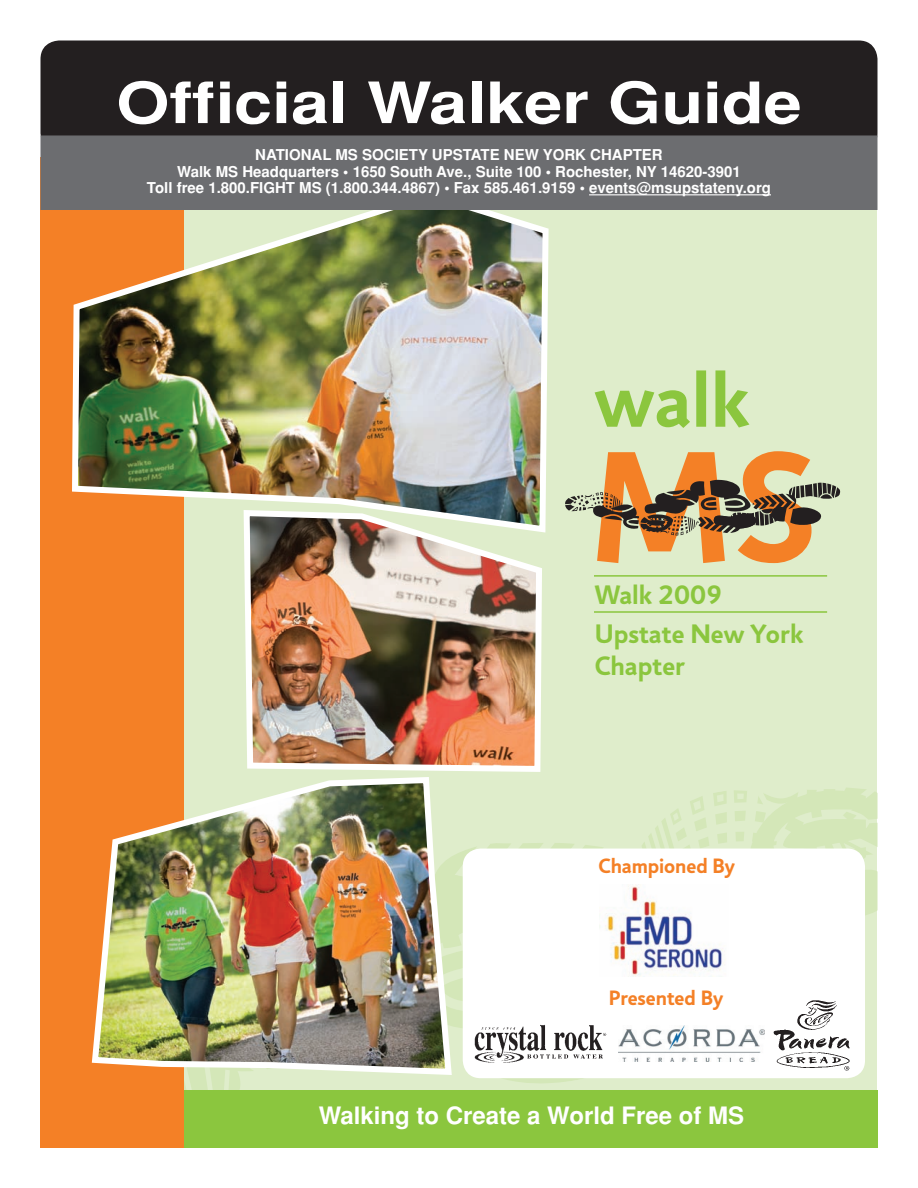
<style>
.page{position:relative;width:918px;height:1188px;background:#fff}
.page>*{position:absolute;margin:0;border:0;box-sizing:border-box;transform-origin:0 0}
.t1{font:700 57px "Helvetica";color:#fff;scale:1.2 1}
.t2{font:700 27px/39.2px "Jigsaw";color:#8bc63e}
.t3{font:700 24px "Helvetica";color:#fff}
.t4{font:700 21px "Jigsaw";color:#f48026}
.t5{font:700 15px/16.5px "Helvetica";color:#fff;text-align:center}
</style>
<div class="page">
<div style="left:40px;top:201px;width:838px;height:895px;background:#dfedcb"></div>
<svg style="left:184px;top:778px;width:694px;height:312px"></svg>
<div style="left:183px;top:1090px;width:695px;height:58px;background:#8bc63e"></div>
<div style="left:40px;top:157px;width:144px;height:991px;background:#f48026"></div>
<div style="left:41px;top:41px;width:836px;height:110px;background:#231f20;border-radius:18px"></div>
<div style="left:40px;top:40px;width:838px;height:112px;border:2px solid #231f20;border-radius:18px"></div>
<img style="left:72px;top:210px;width:477px;height:323px">
<img style="left:91px;top:777px;width:364px;height:301px">
<div style="left:40px;top:135px;width:838px;height:75px;background:#6c6d70;border:2px solid #6c6d70"></div>
<hr style="left:589px;top:194px;width:182px;height:1px;background:#fff">
<img style="left:240px;top:507px;width:305px;height:265px">
<div style="left:463px;top:849px;width:402px;height:229px;background:#fff;border-radius:18px"></div>
<img style="left:619px;top:1025px;width:145px;height:37px">
<svg style="left:565px;top:451px;width:275px;height:112px"></svg>
<svg style="left:595px;top:370px;width:154px;height:58px"></svg>
<img style="left:599px;top:885px;width:127px;height:91px">
<img style="left:474px;top:1024px;width:133px;height:39px">
<img style="left:773px;top:1000px;width:84px;height:77px">
<hr style="left:594px;top:575px;width:233px;height:2px;background:#8bc63e">
<hr style="left:594px;top:611px;width:233px;height:2px;background:#8bc63e">
<h1 class="t1" style="left:116px;top:70px;width:573px">Official Walker Guide</h1>
<p class="t5" style="left:147px;top:147px;width:626px">National MS Society Upstate New York Chapter<br>Walk MS Headquarters • 1650 South Ave., Suite 100 • Rochester, NY 14620-3901<br>Toll free 1.800.FIGHT MS (1.800.344.4867) • Fax 585.461.9159 • events@msupstateny.org</p>
<h2 class="t2" style="left:595px;top:575px;width:210px">Walk 2009<br>Upstate New York</h2>
<h2 class="t2" style="left:595px;top:647px;width:92px">Chapter</h2>
<h3 class="t4" style="left:598px;top:853px;width:138px">Championed By</h3>
<h3 class="t4" style="left:609px;top:985px;width:116px">Presented By</h3>
<h3 class="t3" style="left:319px;top:1102px;width:427px">Walking to Create a World Free of MS</h3>
</div>
